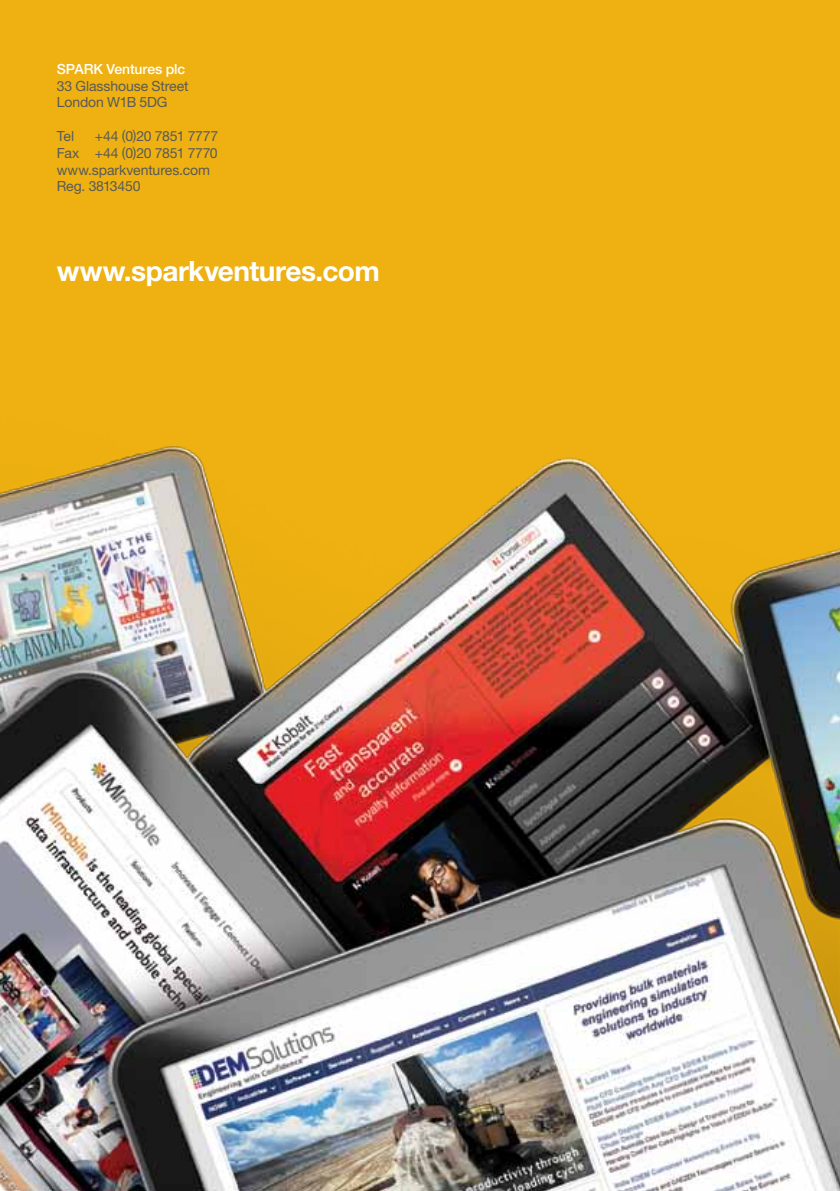
<style>
.page{position:relative;width:840px;height:1191px;background:#fff}
.page>*{position:absolute;margin:0;border:0;box-sizing:border-box;transform-origin:0 0}
.t1{font:700 28px "Helvetica Neue LT Std";letter-spacing:-.015em;color:#fff}
.t2{font:14px/16.8px "Helvetica Neue LT Std";letter-spacing:-.01em;color:#58595b}
.t3{font:500 14px "Helvetica Neue LT Std";letter-spacing:-.005em;color:#fff}
</style>
<div class="page">
<img style="left:0;top:0;width:839px;height:1191px">
<p class="t3" style="left:57px;top:60px;width:130px">SPARK Ventures plc</p>
<p class="t2" style="left:57px;top:77px;width:133px">33 Glasshouse Street<br>London W1B 5DG</p>
<p class="t2" style="left:57px;top:127px;width:19px">Tel</p>
<p class="t2" style="left:57px;top:127px;width:163px;text-indent:38px">+44 (0)20 7851 7777<br>Fax +44 (0)20 7851 7770 www.sparkventures.com<br>Reg. 3813450</p>
<h1 class="t1" style="left:57px;top:253px;width:324px">www.sparkventures.com</h1>
</div>
